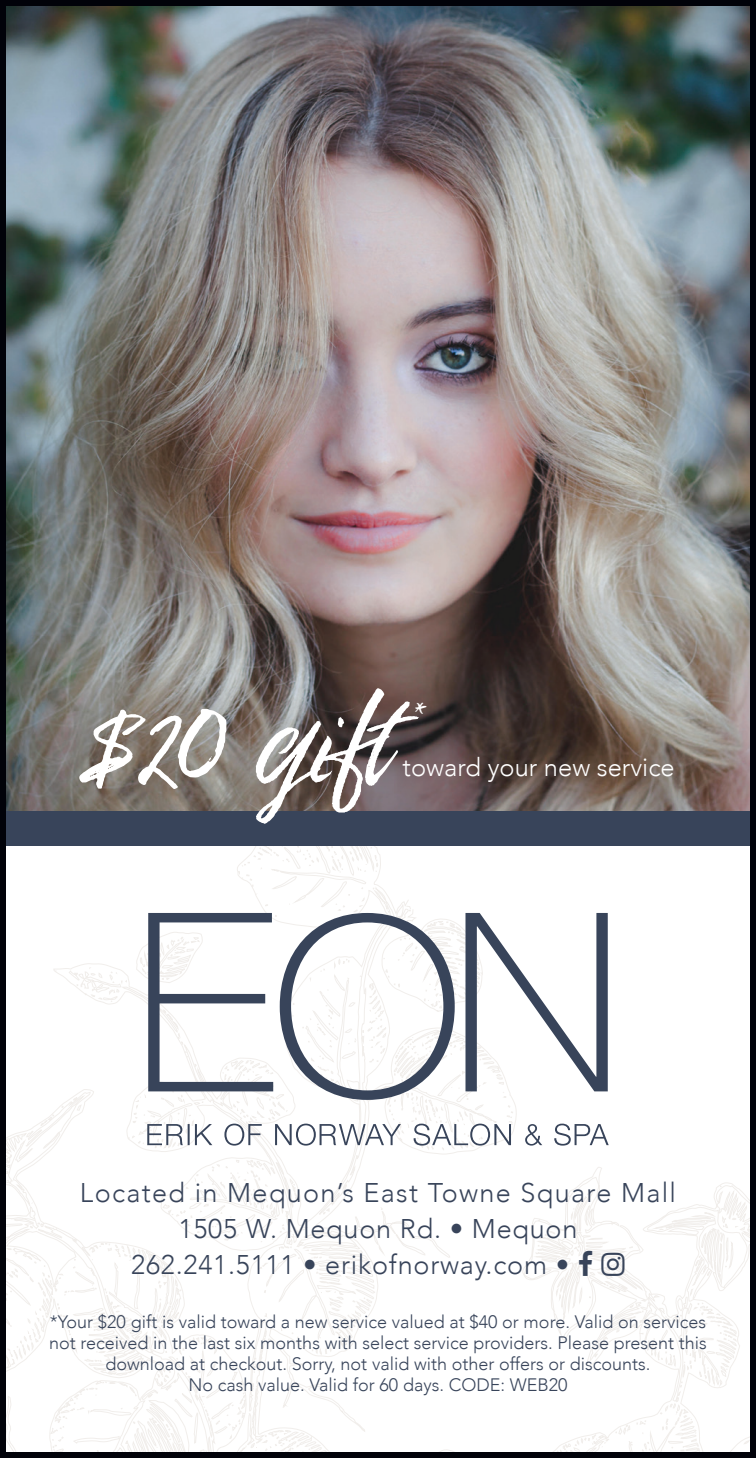
<style>
.page{position:relative;width:756px;height:1458px;background:#fff}
.page>*{position:absolute;margin:0;border:0;box-sizing:border-box;transform-origin:0 0}
.t1{font:106.2px "Kick Hornet";letter-spacing:-.015em;color:#fff}
.t2{font:35.1px "Kick Hornet";color:#fff}
.t3{font:300 27px "Avenir";letter-spacing:.03em;color:#38445a}
.t4{font:300 27px "Avenir";letter-spacing:.05em;color:#38445a}
.t5{font:300 25.5px "Avenir";color:#fff}
.t6{font:300 18px/21px "Avenir";color:#38445a;text-align:center}
</style>
<div class="page">
<img style="left:7px;top:7px;width:742px;height:804px">
<svg style="left:7px;top:846px;width:742px;height:605px"></svg>
<div style="left:0;top:811px;width:756px;height:35px;background:#38445a"></div>
<div style="left:0;top:0;width:756px;height:1458px;border:6px solid #010209"></div>
<svg style="left:147px;top:1124px;width:254px;height:22px"></svg>
<svg style="left:413px;top:1124px;width:196px;height:22px"></svg>
<svg style="left:466px;top:913px;width:142px;height:178px"></svg>
<svg style="left:280px;top:913px;width:175px;height:187px"></svg>
<svg style="left:148px;top:913px;width:125px;height:178px"></svg>
<svg style="left:579px;top:1250px;width:13px;height:26px"></svg>
<svg style="left:602px;top:1252px;width:23px;height:24px"></svg>
<p class="t1" style="left:81px;top:676px;width:314px">$20 gift</p>
<p class="t2" style="left:415px;top:689px;width:14px">*</p>
<p class="t5" style="left:403px;top:752px;width:274px">toward your new service</p>
<p class="t4" style="left:80px;top:1177px;width:598px">Located in Mequon’s East Towne Square Mall</p>
<p class="t3" style="left:178px;top:1213px;width:401px">1505 W. Mequon Rd. • Mequon</p>
<p class="t3" style="left:131px;top:1249px;width:440px">262.241.5111 • erikofnorway.com •</p>
<p class="t6" style="left:49px;top:1312px;width:659px">*Your $20 gift is valid toward a new service valued at $40 or more. Valid on services not received in the last six months with select service providers. Please present this download at checkout. Sorry, not valid with other offers or discounts.</p>
<p class="t6" style="left:188px;top:1375px;width:381px">No cash value. Valid for 60 days. CODE: WEB20</p>
</div>
